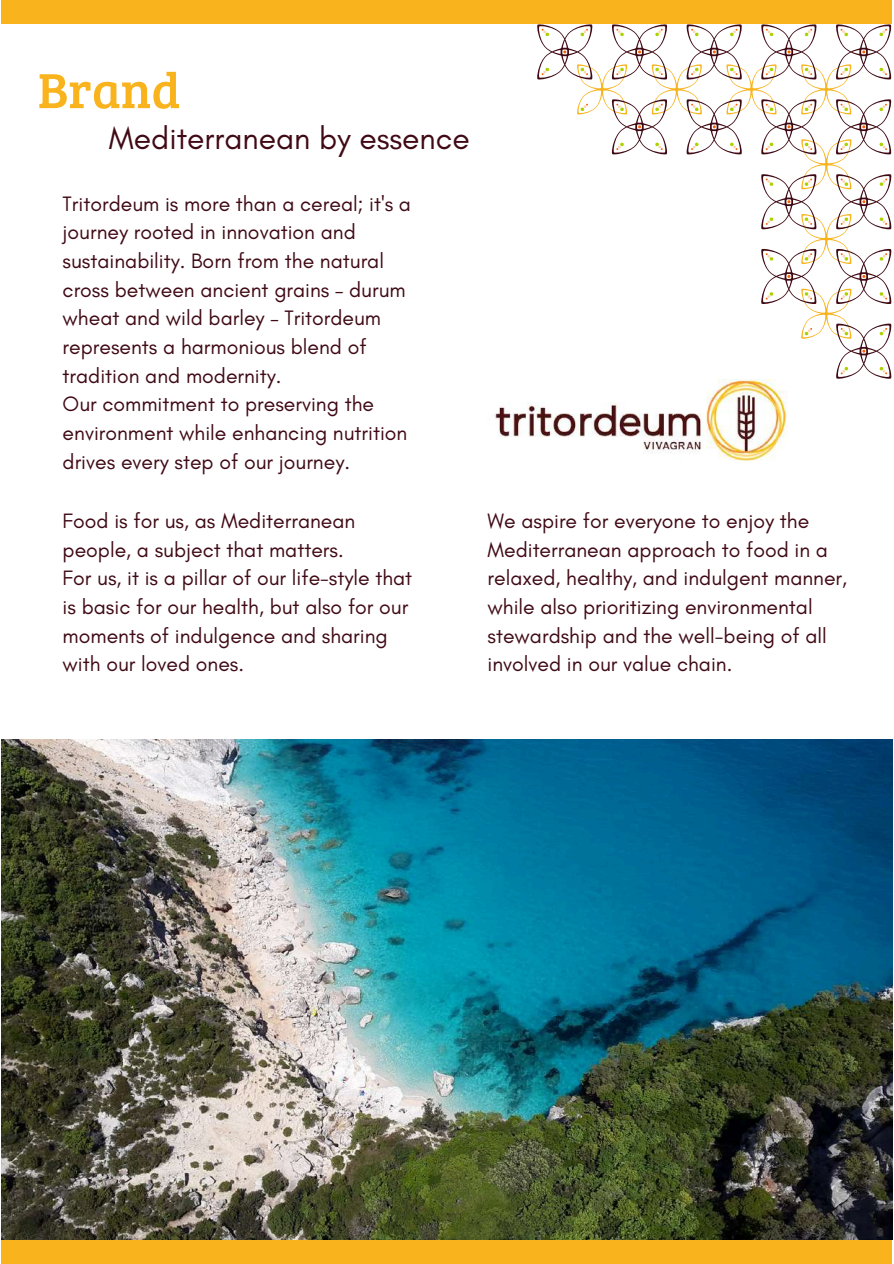
<style>
.page{position:relative;width:894px;height:1264px;background:#fff}
.page>*{position:absolute;margin:0;border:0;box-sizing:border-box;transform-origin:0 0}
.t1{font:50.85px "Bree Serif";color:#f9b31d}
.t2{font:31.8px "Glacial Indifference";color:#400a15}
.t3{font:21.15px/28.7px "Glacial Indifference";color:#400a15}
</style>
<div class="page">
<div style="left:1px;top:0;width:890px;height:23px;background:#f9b31d"></div>
<div style="left:1px;top:1239px;width:890px;height:24px;background:#f9b31d"></div>
<svg style="left:537px;top:24px;width:354px;height:355px"></svg>
<svg style="left:543px;top:30px;width:342px;height:342px"></svg>
<svg style="left:545px;top:32px;width:338px;height:338px"></svg>
<img style="left:1px;top:739px;width:890px;height:500px">
<img style="left:494px;top:379px;width:294px;height:82px">
<h1 class="t1" style="left:38px;top:53px;width:144px">Brand</h1>
<h2 class="t2" style="left:109px;top:119px;width:362px">Mediterranean by essence</h2>
<p class="t3" style="left:63px;top:189px;width:350px">Tritordeum is more than a cereal; it's a journey rooted in innovation and sustainability. Born from the natural cross between ancient grains – durum wheat and wild barley – Tritordeum represents a harmonious blend of tradition and modernity.<br>Our commitment to preserving the environment while enhancing nutrition drives every step of our journey.</p>
<p class="t3" style="left:63px;top:506px;width:351px">Food is for us, as Mediterranean people, a subject that matters.<br>For us, it is a pillar of our life-style that is basic for our health, but also for our moments of indulgence and sharing with our loved ones.</p>
<p class="t3" style="left:487px;top:506px;width:361px">We aspire for everyone to enjoy the Mediterranean approach to food in a relaxed, healthy, and indulgent manner, while also prioritizing environmental stewardship and the well-being of all involved in our value chain.</p>
</div>
